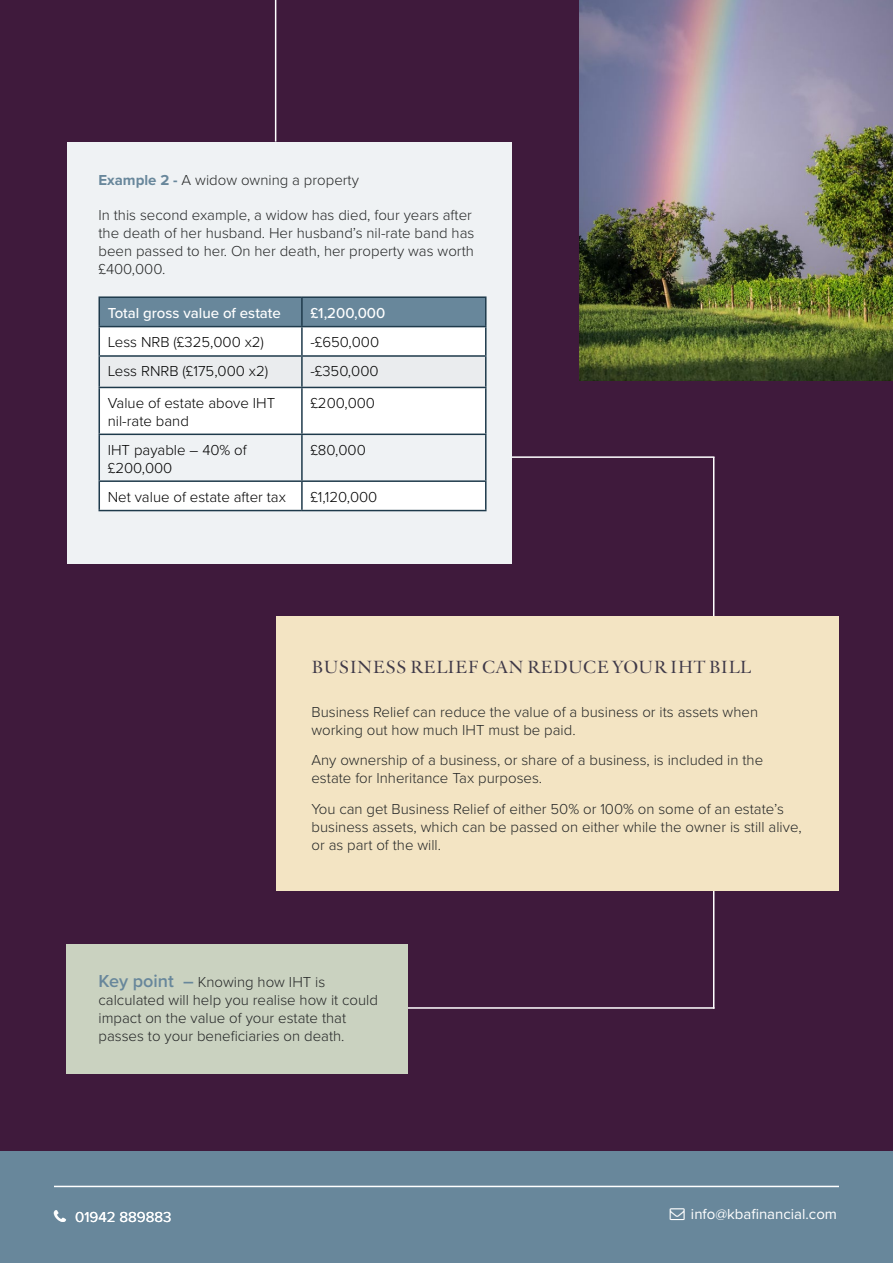
<style>
.page{position:relative;width:893px;height:1263px;background:#fff}
.page>*{position:absolute;margin:0;border:0;box-sizing:border-box;transform-origin:0 0}
.t1{font:18px "Verdigris MVB Pro Big";letter-spacing:.02em;color:#3f3948}
.t2{font:300 15px/18px "Proxima Nova";color:#252727}
.t3{font:300 15px/18px "Proxima Nova";color:#000}
.t4{font:500 15px "Proxima Nova";color:#fff}
.t5{font:15px "Proxima Nova";color:#fff}
.s1{font-weight:700;color:#68879b}
.s2{font-weight:600;font-size:18px;color:#68879b}
</style>
<div class="page">
<div style="left:0;top:1150px;width:893px;height:113px;background:#68879b"></div>
<hr style="left:54px;top:1186px;width:785px;height:1px;background:#fff">
<div style="left:0;top:0;width:893px;height:1150px;background:#3f1a3c"></div>
<hr style="left:275px;top:0;width:1px;height:142px;background:#fff">
<hr style="left:713px;top:457px;width:1px;height:552px;background:#fff">
<hr style="left:401px;top:1007px;width:313px;height:2px;background:#fff">
<hr style="left:401px;top:456px;width:313px;height:2px;background:#fff">
<div style="left:67px;top:142px;width:445px;height:421px;background:#eff2f4"></div>
<div style="left:100px;top:388px;width:385px;height:46px;background:#fff"></div>
<hr style="left:99px;top:296px;width:203px;height:2px;background:#1e3a4b">
<hr style="left:302px;top:296px;width:184px;height:2px;background:#1e3a4b">
<svg style="left:99px;top:298px;width:387px;height:89px"></svg>
<hr style="left:99px;top:355px;width:203px;height:2px;background:#1e3a4b">
<hr style="left:99px;top:357px;width:1px;height:30px;background:#1e3a4b">
<hr style="left:302px;top:355px;width:184px;height:2px;background:#1e3a4b">
<hr style="left:301px;top:357px;width:2px;height:30px;background:#1e3a4b">
<hr style="left:485px;top:357px;width:1px;height:30px;background:#1e3a4b">
<hr style="left:99px;top:387px;width:203px;height:1px;background:#1e3a4b">
<hr style="left:99px;top:388px;width:1px;height:46px;background:#1e3a4b">
<hr style="left:302px;top:387px;width:184px;height:1px;background:#1e3a4b">
<hr style="left:301px;top:388px;width:2px;height:46px;background:#1e3a4b">
<hr style="left:485px;top:388px;width:1px;height:46px;background:#1e3a4b">
<svg style="left:99px;top:434px;width:387px;height:76px"></svg>
<hr style="left:99px;top:510px;width:203px;height:1px;background:#1e3a4b">
<hr style="left:302px;top:510px;width:184px;height:1px;background:#1e3a4b">
<div style="left:276px;top:617px;width:563px;height:274px;background:#f3e4c3"></div>
<div style="left:67px;top:944px;width:341px;height:129px;background:#cad2c0"></div>
<img style="left:579px;top:0;width:314px;height:381px">
<p class="t2" style="left:99px;top:171px;width:262px"><span class="s1">Example 2 -</span> A widow owning a property</p>
<p class="t2" style="left:99px;top:205px;width:377px">In this second example, a widow has died, four years after the death of her husband. Her husband’s nil-rate band has been passed to her. On her death, her property was worth £400,000.</p>
<p class="t4" style="left:108px;top:301px;width:175px">Total gross value of estate</p>
<p class="t4" style="left:310px;top:301px;width:76px">£1,200,000</p>
<p class="t3" style="left:108px;top:332px;width:158px">Less NRB (£325,000 x2)</p>
<p class="t3" style="left:310px;top:332px;width:70px">-£650,000</p>
<p class="t3" style="left:108px;top:361px;width:162px">Less RNRB (£175,000 x2)</p>
<p class="t3" style="left:310px;top:361px;width:70px">-£350,000</p>
<p class="t3" style="left:108px;top:393px;width:169px">Value of estate above IHT nil-rate band</p>
<p class="t3" style="left:310px;top:393px;width:66px">£200,000</p>
<p class="t3" style="left:108px;top:440px;width:141px">IHT payable – 40% of £200,000</p>
<p class="t3" style="left:310px;top:440px;width:57px">£80,000</p>
<p class="t3" style="left:108px;top:487px;width:180px">Net value of estate after tax</p>
<p class="t3" style="left:310px;top:487px;width:69px">£1,120,000</p>
<p class="t1" style="left:312px;top:656px;width:441px">BUSINESS RELIEF CAN REDUCE YOUR IHT BILL</p>
<p class="t2" style="left:311px;top:702px;width:448px">Business Relief can reduce the value of a business or its assets when working out how much IHT must be paid.</p>
<p class="t2" style="left:311px;top:750px;width:453px">Any ownership of a business, or share of a business, is included in the estate for Inheritance Tax purposes.</p>
<p class="t2" style="left:311px;top:799px;width:492px">You can get Business Relief of either 50% or 100% on some of an estate’s business assets, which can be passed on either while the owner is still alive, or as part of the will.</p>
<p class="t2" style="left:99px;top:973px;width:281px"><span class="s2">Key point –</span> Knowing how IHT is calculated will help you realise how it could impact on the value of your estate that passes to your beneficiaries on death.</p>
<p class="t5" style="left:75px;top:1206px;width:98px">01942 889883</p>
<p class="t5" style="left:691px;top:1203px;width:148px">info@kbafinancial.com</p>
</div>
